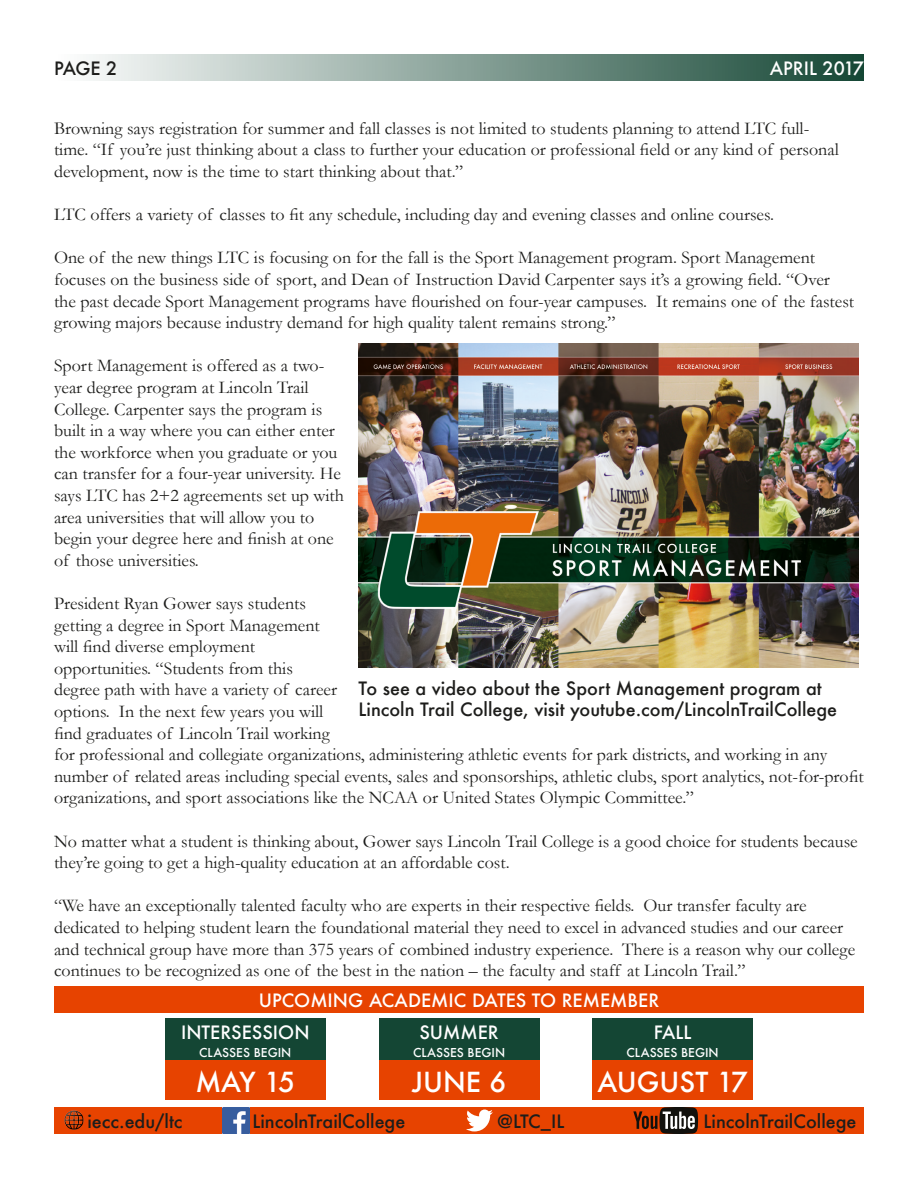
<style>
.page{position:relative;width:918px;height:1188px;background:#fff}
.page>*{position:absolute;margin:0;border:0;box-sizing:border-box;transform-origin:0 0}
.t1{font:500 27px "Futura";color:#fff}
.t2{font:18px/21.6px "Garamond";color:#1d1d1b}
.t3{font:500 18px/21.6px "Futura";color:#1d1d1b}
.t4{font:500 18px "Futura";color:#fff}
.t5{font:500 12px "Futura";color:#fff}
</style>
<div class="page">
<div style="left:54px;top:54px;width:810px;height:27px;background:linear-gradient(to right,#fff,#164735)"></div>
<div style="left:54px;top:1107px;width:810px;height:27px;background:#e74300"></div>
<img style="left:64px;top:1110px;width:20px;height:20px">
<svg style="left:466px;top:1110px;width:27px;height:21px"></svg>
<img style="left:222px;top:1107px;width:27px;height:27px">
<svg style="left:633px;top:1107px;width:65px;height:27px"></svg>
<img style="left:359px;top:344px;width:500px;height:323px">
<div style="left:54px;top:986px;width:810px;height:27px;background:#e74300"></div>
<div style="left:165px;top:1018px;width:161px;height:27px;background:#144634"></div>
<div style="left:165px;top:1044px;width:161px;height:16px;background:#144634"></div>
<div style="left:165px;top:1060px;width:161px;height:40px;background:#e74300"></div>
<div style="left:379px;top:1018px;width:160px;height:27px;background:#144634"></div>
<div style="left:379px;top:1044px;width:160px;height:16px;background:#144634"></div>
<div style="left:379px;top:1060px;width:160px;height:40px;background:#e74300"></div>
<div style="left:592px;top:1018px;width:161px;height:27px;background:#144634"></div>
<div style="left:592px;top:1044px;width:161px;height:16px;background:#144634"></div>
<div style="left:592px;top:1060px;width:161px;height:40px;background:#e74300"></div>
<p class="t3" style="left:54px;top:57px;width:65px">PAGE 2</p>
<p class="t4" style="left:770px;top:56px;width:96px">APRIL 2017</p>
<p class="t2" style="left:54px;top:117px;width:786px">Browning says registration for summer and fall classes is not limited to students planning to attend LTC full&shy;time. “If you’re just thinking about a class to further your education or professional field or any kind of personal development, now is the time to start thinking about that.”</p>
<p class="t2" style="left:54px;top:204px;width:721px">LTC offers a variety of classes to fit any schedule, including day and evening classes and online courses.</p>
<p class="t2" style="left:54px;top:247px;width:802px">One of the new things LTC is focusing on for the fall is the Sport Management program. Sport Management focuses on the business side of sport, and Dean of Instruction David Carpenter says it’s a growing field. “Over the past decade Sport Management programs have flourished on four-year campuses. It remains one of the fastest growing majors because industry demand for high quality talent remains strong.”</p>
<p class="t2" style="left:54px;top:355px;width:292px">Sport Management is offered as a two&shy;year degree program at Lincoln Trail College. Carpenter says the program is built in a way where you can either enter the workforce when you graduate or you can transfer for a four-year university. He says LTC has 2+2 agreements set up with area universities that will allow you to begin your degree here and finish at one of those universities.</p>
<p class="t2" style="left:54px;top:592px;width:811px">President Ryan Gower says students<br>getting a degree in Sport Management<br>will find diverse employment<br>opportunities. “Students from this<br>degree path with have a variety of career<br>options. In the next few years you will<br>find graduates of Lincoln Trail working<br>for professional and collegiate organizations, administering athletic events for park districts, and working in any number of related areas including special events, sales and sponsorships, athletic clubs, sport analytics, not-for-profit organizations, and sport associations like the NCAA or United States Olympic Committee.”</p>
<p class="t2" style="left:54px;top:830px;width:805px">No matter what a student is thinking about, Gower says Lincoln Trail College is a good choice for students because they’re going to get a high-quality education at an affordable cost.</p>
<p class="t2" style="left:54px;top:895px;width:803px">“We have an exceptionally talented faculty who are experts in their respective fields. Our transfer faculty are dedicated to helping student learn the foundational material they need to excel in advanced studies and our career and technical group have more than 375 years of combined industry experience. There is a reason why our college continues to be recognized as one of the best in the nation – the faculty and staff at Lincoln Trail.”</p>
<p class="t3" style="left:359px;top:677px;width:480px">To see a video about the Sport Management program at<br>Lincoln Trail College, visit youtube.com/LincolnTrailCollege</p>
<p class="t4" style="left:259px;top:988px;width:402px">UPCOMING ACADEMIC DATES TO REMEMBER</p>
<p class="t4" style="left:181px;top:1020px;width:130px">INTERSESSION</p>
<p class="t5" style="left:199px;top:1045px;width:94px">CLASSES BEGIN</p>
<p class="t1" style="left:195px;top:1063px;width:101px">MAY 15</p>
<p class="t4" style="left:419px;top:1020px;width:81px">SUMMER</p>
<p class="t5" style="left:413px;top:1045px;width:94px">CLASSES BEGIN</p>
<p class="t1" style="left:412px;top:1063px;width:96px">JUNE 6</p>
<p class="t4" style="left:654px;top:1020px;width:39px">FALL</p>
<p class="t5" style="left:627px;top:1045px;width:94px">CLASSES BEGIN</p>
<p class="t1" style="left:598px;top:1063px;width:152px">AUGUST 17</p>
<p class="t3" style="left:88px;top:1110px;width:97px">iecc.edu/ltc</p>
<p class="t3" style="left:252px;top:1110px;width:154px">LincolnTrailCollege</p>
<p class="t3" style="left:497px;top:1110px;width:69px">@LTC_IL</p>
<p class="t3" style="left:704px;top:1110px;width:154px">LincolnTrailCollege</p>
</div>
